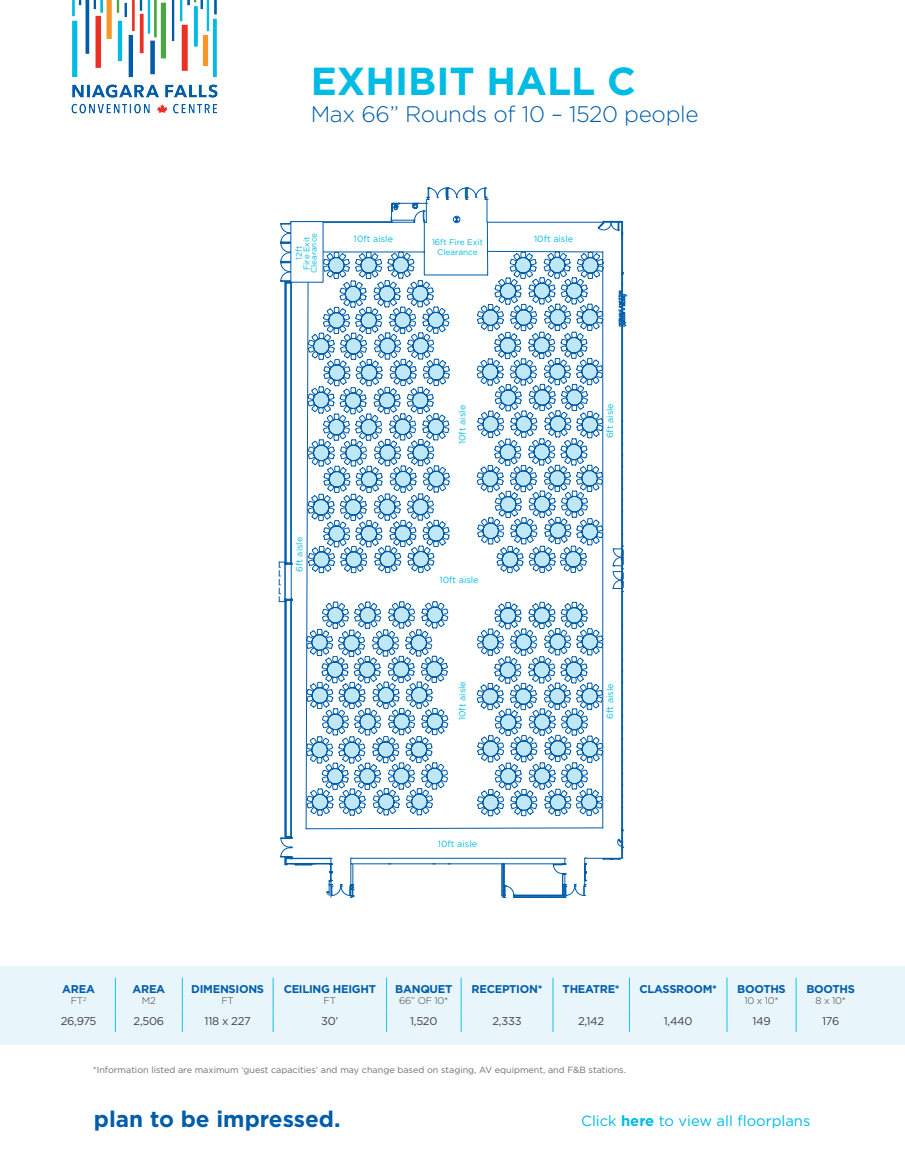
<style>
.page{position:relative;width:905px;height:1175px;background:#fff}
.page>*{position:absolute;margin:0;border:0;box-sizing:border-box;transform-origin:0 0}
.t1{font:700 39px "Gotham";color:#00bce4}
.t2{font:300 22.5px "Gotham";letter-spacing:-.015em;color:#005daa}
.t3{font:700 22.5px "Gotham";color:#005daa}
.t4{font:14.7px "Gotham";color:#00bce4}
.t5{font:700 11.25px "Gotham";letter-spacing:-.025em;color:#005daa}
.t6{font:11.25px "Gotham";letter-spacing:-.025em;color:#414042}
.t7{font:300 9.75px "Gotham";letter-spacing:-.025em;color:#414042}
.t8{font:9px "Gotham";color:#6d6e71}
.t9{font:9px "Gotham";color:#00bce4}
.t10{font:8.25px/7.5px "Gotham";color:#00bce4;text-align:center}
.s1{font-weight:700}
</style>
<div class="page">
<div style="left:0;top:966px;width:904px;height:78px;background:#e8f6fb"></div>
<hr style="left:115px;top:977px;width:1px;height:33px;background:#15c1e6">
<hr style="left:182px;top:977px;width:1px;height:33px;background:#15c1e6">
<hr style="left:273px;top:977px;width:1px;height:33px;background:#15c1e6">
<hr style="left:386px;top:977px;width:1px;height:33px;background:#15c1e6">
<hr style="left:461px;top:977px;width:1px;height:33px;background:#15c1e6">
<hr style="left:552px;top:977px;width:1px;height:33px;background:#15c1e6">
<hr style="left:629px;top:977px;width:1px;height:33px;background:#15c1e6">
<hr style="left:726px;top:977px;width:1px;height:33px;background:#15c1e6">
<hr style="left:795px;top:977px;width:1px;height:33px;background:#15c1e6">
<svg style="left:115px;top:1010px;width:1px;height:22px"></svg>
<svg style="left:182px;top:1010px;width:1px;height:22px"></svg>
<svg style="left:273px;top:1010px;width:1px;height:22px"></svg>
<svg style="left:386px;top:1010px;width:1px;height:22px"></svg>
<svg style="left:461px;top:1010px;width:1px;height:22px"></svg>
<svg style="left:552px;top:1010px;width:1px;height:22px"></svg>
<svg style="left:629px;top:1010px;width:1px;height:22px"></svg>
<svg style="left:726px;top:1010px;width:1px;height:22px"></svg>
<svg style="left:795px;top:1010px;width:1px;height:22px"></svg>
<hr style="left:291px;top:600px;width:1px;height:238px;background:#005daa">
<hr style="left:290px;top:600px;width:1px;height:238px;background:#005daa">
<hr style="left:285px;top:600px;width:1px;height:236px;background:#005daa">
<hr style="left:286px;top:600px;width:1px;height:236px;background:#005daa">
<hr style="left:284px;top:600px;width:1px;height:237px;background:#005daa">
<hr style="left:291px;top:858px;width:40px;height:1px;background:#005daa">
<hr style="left:286px;top:863px;width:45px;height:1px;background:#005daa">
<svg style="left:284px;top:217px;width:107px;height:346px"></svg>
<hr style="left:290px;top:282px;width:1px;height:281px;background:#005daa">
<hr style="left:291px;top:282px;width:1px;height:282px;background:#005daa">
<svg style="left:279px;top:562px;width:13px;height:40px"></svg>
<svg style="left:280px;top:222px;width:12px;height:62px"></svg>
<svg style="left:280px;top:836px;width:35px;height:29px"></svg>
<svg style="left:391px;top:188px;width:97px;height:33px"></svg>
<hr style="left:621px;top:274px;width:1px;height:555px;background:#005daa">
<hr style="left:622px;top:274px;width:1px;height:555px;background:#005daa">
<svg style="left:326px;top:828px;width:297px;height:70px"></svg>
<hr style="left:622px;top:238px;width:1px;height:34px;background:#005daa">
<hr style="left:621px;top:238px;width:1px;height:34px;background:#005daa">
<svg style="left:618px;top:291px;width:8px;height:35px"></svg>
<svg style="left:603px;top:221px;width:20px;height:17px"></svg>
<svg style="left:613px;top:545px;width:10px;height:47px"></svg>
<svg style="left:305px;top:221px;width:298px;height:608px"></svg>
<svg style="left:307px;top:251px;width:143px;height:322px"></svg>
<svg style="left:306px;top:601px;width:142px;height:215px"></svg>
<div style="left:290px;top:221px;width:33px;height:61px;background:#fff"></div>
<svg style="left:476px;top:251px;width:128px;height:322px"></svg>
<svg style="left:476px;top:601px;width:127px;height:215px"></svg>
<img style="left:71px;top:0;width:147px;height:114px">
<h1 class="t1" style="left:311px;top:55px;width:326px">EXHIBIT HALL C</h1>
<h2 class="t2" style="left:311px;top:99px;width:389px">Max 66” Rounds of 10 – 1520 people</h2>
<p class="t10" style="left:295px;top:273px;width:42px;rotate:-90deg">12ft<br>Fire Exit<br>Clearance</p>
<p class="t9" style="left:354px;top:233px;width:41px">10ft aisle</p>
<p class="t9" style="left:534px;top:233px;width:41px">10ft aisle</p>
<p class="t10" style="left:432px;top:237px;width:52px;line-height:9.9px">16ft Fire Exit<br>Clearance</p>
<p class="t9" style="left:293px;top:572px;width:37px;rotate:-90deg">6ft aisle</p>
<p class="t9" style="left:456px;top:444px;width:41px;rotate:-90deg">10ft aisle</p>
<p class="t9" style="left:439px;top:574px;width:41px">10ft aisle</p>
<p class="t9" style="left:456px;top:720px;width:41px;rotate:-90deg">10ft aisle</p>
<p class="t9" style="left:438px;top:838px;width:41px">10ft aisle</p>
<p class="t9" style="left:604px;top:438px;width:37px;rotate:-90deg">6ft aisle</p>
<p class="t9" style="left:604px;top:718px;width:37px;rotate:-90deg">6ft aisle</p>
<p class="t5" style="left:62px;top:981px;width:34px">AREA</p>
<p class="t7" style="left:71px;top:994px;width:17px">FT<sup>2</sup></p>
<p class="t5" style="left:132px;top:981px;width:34px">AREA</p>
<p class="t7" style="left:142px;top:994px;width:15px">M2</p>
<p class="t5" style="left:191px;top:981px;width:74px">DIMENSIONS</p>
<p class="t7" style="left:221px;top:994px;width:14px">FT</p>
<p class="t5" style="left:284px;top:981px;width:94px">CEILING HEIGHT</p>
<p class="t7" style="left:323px;top:994px;width:14px">FT</p>
<p class="t5" style="left:395px;top:981px;width:59px">BANQUET</p>
<p class="t7" style="left:399px;top:994px;width:51px">66” OF 10*</p>
<p class="t5" style="left:471px;top:981px;width:72px">RECEPTION*</p>
<p class="t5" style="left:562px;top:981px;width:59px">THEATRE*</p>
<p class="t5" style="left:639px;top:981px;width:79px">CLASSROOM*</p>
<p class="t5" style="left:737px;top:981px;width:50px">BOOTHS</p>
<p class="t7" style="left:744px;top:994px;width:36px">10 x 10*</p>
<p class="t5" style="left:806px;top:981px;width:50px">BOOTHS</p>
<p class="t7" style="left:815px;top:994px;width:32px">8 x 10*</p>
<p class="t6" style="left:61px;top:1014px;width:37px">26,975</p>
<p class="t6" style="left:133px;top:1014px;width:32px">2,506</p>
<p class="t6" style="left:205px;top:1014px;width:48px">118 x 227</p>
<p class="t6" style="left:321px;top:1014px;width:19px">30’</p>
<p class="t6" style="left:410px;top:1014px;width:29px">1,520</p>
<p class="t6" style="left:492px;top:1014px;width:31px">2,333</p>
<p class="t6" style="left:578px;top:1014px;width:28px">2,142</p>
<p class="t6" style="left:663px;top:1014px;width:30px">1,440</p>
<p class="t6" style="left:752px;top:1014px;width:20px">149</p>
<p class="t6" style="left:822px;top:1014px;width:19px">176</p>
<p class="t8" style="left:93px;top:1063px;width:534px">*Information listed are maximum ‘guest capacities’ and may change based on staging, AV equipment, and F&amp;B stations.</p>
<h2 class="t3" style="left:94px;top:1103px;width:248px">plan to be impressed.</h2>
<h3 class="t4" style="left:581px;top:1111px;width:231px">Click <span class="s1">here</span> to view all floorplans</h3>
</div>
